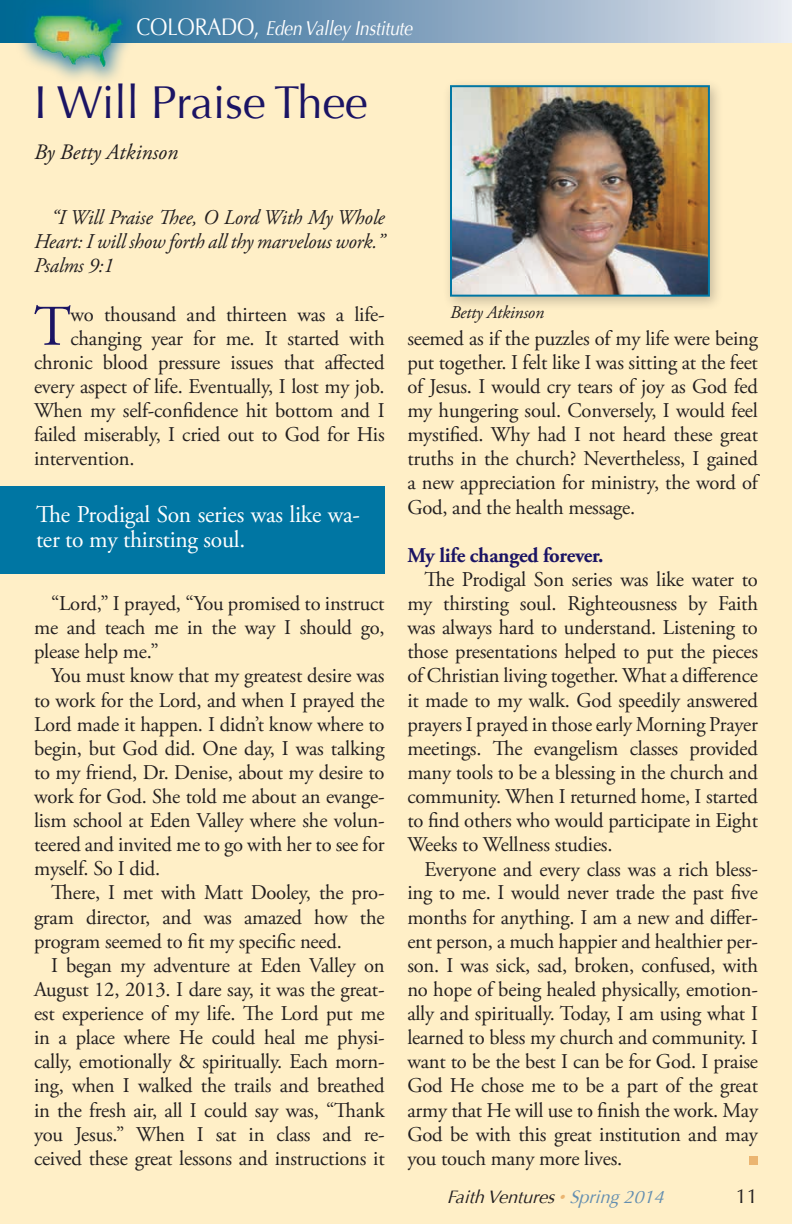
<style>
.page{position:relative;width:792px;height:1224px;background:#ffefc7}
.page>*{position:absolute;margin:0;border:0;box-sizing:border-box;transform-origin:0 0}
.t1{font:57.4px "Adobe Garamond Pro";color:#1b1464}
.t2{font:46px "Optima";letter-spacing:-.01em;color:#1b1464}
.t3{font:24px/25px "Adobe Garamond Pro";letter-spacing:-.01em;color:#fff}
.t4{font:italic 22px "Adobe Garamond Pro";color:#231f20}
.t5{font:21px/24.2px "Adobe Garamond Pro";letter-spacing:-.01em;color:#231f20;text-align:justify}
.t6{font:italic 21px/24.2px "Adobe Garamond Pro";letter-spacing:-.01em;color:#231f20;text-align:justify}
.t7{font:700 21px "Adobe Garamond Pro";letter-spacing:-.01em;color:#1b1464}
.t8{font:italic 20px "Optima";color:#fff;scale:.87 1}
.t9{font:20px "Optima";color:#231f20}
.t10{font:italic 18px "Optima";color:#231f20}
.t11{font:italic 18px "Adobe Garamond Pro";letter-spacing:-.01em;color:#231f20}
.s1{font-style:normal;font-size:24px}
.s2{font-size:12px;color:#ebb571}
.s3{color:#638eb0}
</style>
<div class="page">
<div style="left:749px;top:1156px;width:9px;height:9px;background:#ebb571"></div>
<div style="left:442px;top:79px;width:281px;height:233px;background:#231f20;opacity:.25"></div>
<img style="left:453px;top:88px;width:254px;height:206px">
<div style="left:450px;top:85px;width:260px;height:212px;border:2px solid #0076a3"></div>
<svg style="left:149px;top:0;width:643px;height:43px;background:#8eacc5"></svg>
<img style="left:0;top:0;width:149px;height:81px">
<div style="left:0;top:487px;width:385px;height:87px;background:#0076a3"></div>
<p class="t8" style="left:137px;top:16px;width:323px"><span class="s1">C O L O RA D O ,</span> Eden Valley Institute</p>
<h2 class="t2" style="left:34px;top:76px;width:335px">I Will Praise Thee</h2>
<p class="t4" style="left:34px;top:139px;width:146px">By Betty Atkinson</p>
<p class="t6" style="left:34px;top:206px;width:352px;text-indent:17px">“I Will Praise Thee, O Lord With My Whole Heart: I will show forth all thy marvelous work.” Psalms 9:1</p>
<h1 class="t1" style="left:34px;top:292px;width:39px">T</h1>
<p class="t5" style="left:71px;top:303px;width:316px">wo thousand and thirteen was a life-</p>
<p class="t5" style="left:71px;top:327px;width:316px">changing year for me. It started with</p>
<p class="t5" style="left:34px;top:351px;width:352px">chronic blood pressure issues that affected</p>
<p class="t5" style="left:34px;top:375px;width:352px">every aspect of life. Eventually, I lost my job.</p>
<p class="t5" style="left:34px;top:399px;width:352px">When my self-confidence hit bottom and I</p>
<p class="t5" style="left:34px;top:423px;width:352px">failed miserably, I cried out to God for His</p>
<p class="t5" style="left:34px;top:447px;width:102px">intervention.</p>
<p class="t3" style="left:36px;top:503px;width:326px">The Prodigal Son series was like wa&shy;ter to my thirsting soul.</p>
<p class="t5" style="left:34px;top:592px;width:352px;text-indent:17px">“Lord,” I prayed, “You promised to instruct me and teach me in the way I should go, please help me.”</p>
<p class="t5" style="left:34px;top:664px;width:352px;text-indent:17px">You must know that my greatest desire was to work for the Lord, and when I prayed the Lord made it happen. I didn’t know where to begin, but God did. One day, I was talking to my friend, Dr. Denise, about my desire to work for God. She told me about an evange&shy;lism school at Eden Valley where she volun&shy;teered and invited me to go with her to see for myself. So I did.</p>
<p class="t5" style="left:34px;top:881px;width:352px;text-indent:17px">There, I met with Matt Dooley, the pro&shy;gram director, and was amazed how the program seemed to fit my specific need.</p>
<p class="t5" style="left:34px;top:954px;width:352px;text-indent:17px">I began my adventure at Eden Valley on August 12, 2013. I dare say, it was the great&shy;est experience of my life. The Lord put me in a place where He could heal me physi&shy;cally, emotionally &amp; spiritually. Each morn&shy;ing, when I walked the trails and breathed in the fresh air, all I could say was, “Thank you Jesus.” When I sat in class and re&shy;ceived these great lessons and instructions it</p>
<p class="t11" style="left:450px;top:302px;width:95px">Betty Atkinson</p>
<p class="t5" style="left:407px;top:327px;width:352px">seemed as if the puzzles of my life were being put together. I felt like I was sitting at the feet of Jesus. I would cry tears of joy as God fed my hungering soul. Conversely, I would feel mystified. Why had I not heard these great truths in the church? Nevertheless, I gained a new appreciation for ministry, the word of God, and the health message.</p>
<p class="t7" style="left:407px;top:543px;width:198px">My life changed forever.</p>
<p class="t5" style="left:407px;top:568px;width:352px;text-indent:17px">The Prodigal Son series was like water to my thirsting soul. Righteousness by Faith was always hard to understand. Listening to those presentations helped to put the pieces of Christian living together. What a difference it made to my walk. God speedily answered prayers I prayed in those early Morning Prayer meetings. The evangelism classes provided many tools to be a blessing in the church and community. When I returned home, I started to find others who would participate in Eight Weeks to Wellness studies.</p>
<p class="t5" style="left:407px;top:858px;width:352px;text-indent:17px">Everyone and every class was a rich bless&shy;ing to me. I would never trade the past five months for anything. I am a new and differ&shy;ent person, a much happier and healthier per&shy;son. I was sick, sad, broken, confused, with no hope of being healed physically, emotion&shy;ally and spiritually. Today, I am using what I learned to bless my church and community. I want to be the best I can be for God. I praise God He chose me to be a part of the great army that He will use to finish the work. May God be with this great institution and may you touch many more lives.</p>
<p class="t10" style="left:447px;top:1186px;width:224px">FaithVentures <span class="s2">•</span> <span class="s3">Spring2014</span></p>
<p class="t9" style="left:736px;top:1185px;width:24px">11</p>
</div>
